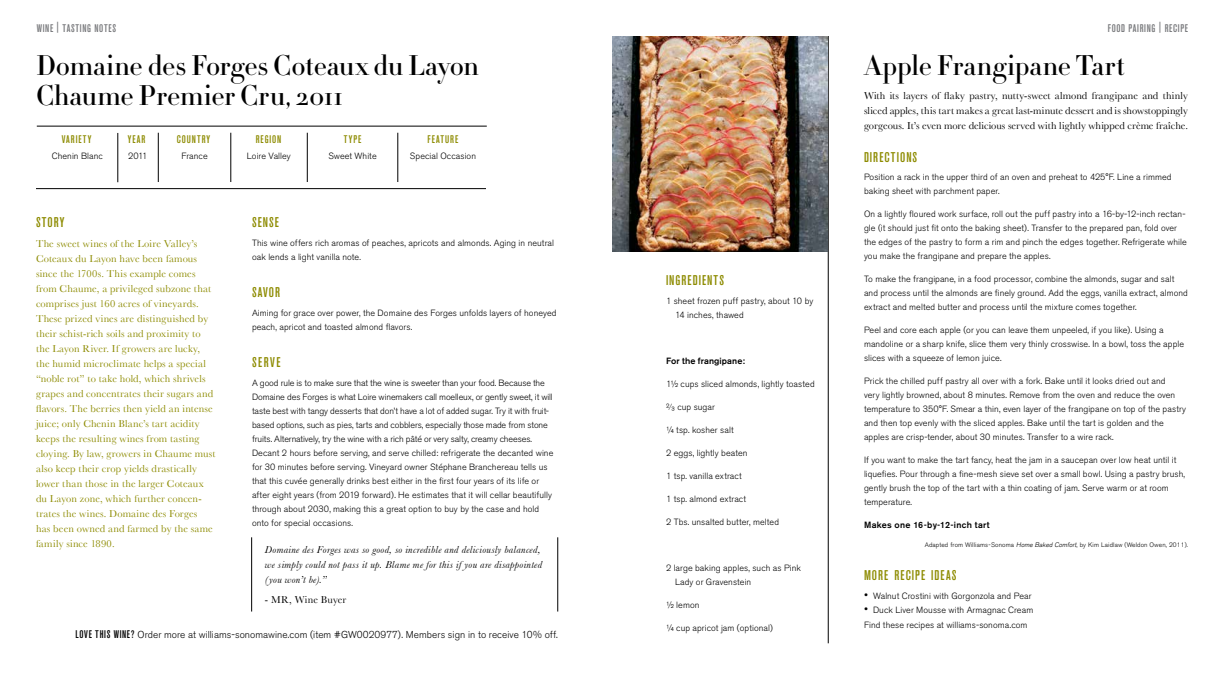
<style>
.page{position:relative;width:1224px;height:684px;background:#fff}
.page>*{position:absolute;margin:0;border:0;box-sizing:border-box;transform-origin:0 0}
.t1{font:28px/30px "Didot HTF M16 Medium";letter-spacing:-.005em;color:#000}
.t2{font:500 condensed 14px "Akzidenz Grotesk BE";letter-spacing:.08em;color:#8d8b00}
.t3{font:500 condensed 11px "Akzidenz Grotesk BE";letter-spacing:.06em;color:#77787b}
.t4{font:500 condensed 11px "Akzidenz Grotesk BE";letter-spacing:.09em;color:#8d8b00}
.t5{font:10.5px/15px "Baskerville";letter-spacing:.015em;color:#8d8b00}
.t6{font:10.5px/15px "Baskerville";letter-spacing:.005em;color:#000;text-align:justify}
.t7{font:italic 10.5px/15px "Baskerville";letter-spacing:.03em;color:#000}
.t8{font:300 10px "Akzidenz Grotesk BE";letter-spacing:.005em;color:#000}
.t9{font:300 9px/14px "Akzidenz Grotesk BE";letter-spacing:.01em;color:#000}
.t10{font:500 9px "Akzidenz Grotesk BE";letter-spacing:.015em;color:#000}
.t11{font:300 6.5px "Akzidenz Grotesk BE";letter-spacing:.02em;color:#000}
.s1{font-weight:500;font-stretch:condensed;font-size:11px}
.s2{font-family:"Akzidenz Grotesk";font-style:italic}
.s3{font-size:12px}
</style>
<div class="page">
<hr style="left:398px;top:133px;width:1px;height:49px;background:#000">
<hr style="left:118px;top:133px;width:1px;height:49px;background:#000">
<hr style="left:158px;top:133px;width:1px;height:49px;background:#000">
<hr style="left:231px;top:133px;width:1px;height:49px;background:#000">
<hr style="left:307px;top:133px;width:1px;height:49px;background:#000">
<hr style="left:37px;top:126px;width:450px;height:1px;background:#000">
<hr style="left:36px;top:188px;width:450px;height:1px;background:#000">
<hr style="left:828px;top:36px;width:1px;height:607px;background:#000">
<img style="left:612px;top:36px;width:216px;height:216px">
<hr style="left:251px;top:537px;width:1px;height:75px;background:#000">
<hr style="left:558px;top:537px;width:1px;height:75px;background:#000">
<p class="t3" style="left:37px;top:22px;width:81px">WINE | TASTING NOTES</p>
<h1 class="t1" style="left:36px;top:51px;width:444px">Domaine des Forges Coteaux du Layon<br>Chaume Premier Cru, 2011</h1>
<p class="t4" style="left:62px;top:133px;width:31px">VARIETY</p>
<p class="t4" style="left:128px;top:133px;width:19px">YEAR</p>
<p class="t4" style="left:177px;top:133px;width:35px">COUNTRY</p>
<p class="t4" style="left:256px;top:133px;width:27px">REGION</p>
<p class="t4" style="left:344px;top:133px;width:19px">TYPE</p>
<p class="t4" style="left:428px;top:133px;width:32px">FEATURE</p>
<p class="t9" style="left:52px;top:149px;width:53px">Chenin Blanc</p>
<p class="t9" style="left:128px;top:149px;width:21px">2011</p>
<p class="t9" style="left:181px;top:149px;width:28px">France</p>
<p class="t9" style="left:247px;top:149px;width:46px">Loire Valley</p>
<p class="t9" style="left:328px;top:149px;width:50px">Sweet White</p>
<p class="t9" style="left:410px;top:149px;width:68px">Special Occasion</p>
<h2 class="t2" style="left:36px;top:214px;width:30px">STORY</h2>
<p class="t5" style="left:36px;top:235px;width:181px">The sweet wines of the Loire Valley’s Coteaux du Layon have been famous since the 1700s. This example comes from Chaume, a privileged subzone that comprises just 160 acres of vineyards.<br>These prized vines are distinguished by their schist-rich soils and proximity to the Layon River. If growers are lucky, the humid microclimate helps a special “noble rot” to take hold, which shrivels grapes and concentrates their sugars and flavors. The berries then yield an intense juice; only Chenin Blanc’s tart acidity keeps the resulting wines from tasting cloying. By law, growers in Chaume must also keep their crop yields drastically lower than those in the larger Coteaux du Layon zone, which further concen&shy;trates the wines. Domaine des Forges<br>has been owned and farmed by the same family since 1890.</p>
<h2 class="t2" style="left:252px;top:214px;width:28px">SENSE</h2>
<p class="t9" style="left:252px;top:236px;width:304px">This wine offers rich aromas of peaches, apricots and almonds. Aging in neutral oak lends a light vanilla note.</p>
<h2 class="t2" style="left:252px;top:284px;width:30px">SAVOR</h2>
<p class="t9" style="left:252px;top:306px;width:306px">Aiming for grace over power, the Domaine des Forges unfolds layers of honeyed peach, apricot and toasted almond flavors.</p>
<h2 class="t2" style="left:252px;top:354px;width:30px">SERVE</h2>
<p class="t9" style="left:252px;top:376px;width:303px">A good rule is to make sure that the wine is sweeter than your food. Because the Domaine des Forges is what Loire winemakers call moelleux, or gently sweet, it will taste best with tangy desserts that don’t have a lot of added sugar. Try it with fruit&shy;based options, such as pies, tarts and cobblers, especially those made from stone fruits. Alternatively, try the wine with a rich pâté or very salty, creamy cheeses.<br>Decant 2 hours before serving, and serve chilled: refrigerate the decanted wine for 30 minutes before serving. Vineyard owner Stéphane Branchereau tells us that this cuvée generally drinks best either in the first four years of its life or after eight years (from 2019 forward). He estimates that it will cellar beautifully through about 2030, making this a great option to buy by the case and hold onto for special occasions.</p>
<p class="t7" style="left:265px;top:542px;width:279px">Domaine des Forges was so good, so incredible and deliciously balanced, we simply could not pass it up. Blame me for this if you are disappointed (you won’t be).”</p>
<p class="t6" style="left:265px;top:592px;width:83px">- MR, Wine Buyer</p>
<p class="t8" style="left:75px;top:629px;width:484px"><span class="s1">LOVE THIS WINE?</span> Order more at williams-sonomawine.com (item #GW0020977). Members sign in to receive 10% off.</p>
<h2 class="t2" style="left:666px;top:272px;width:60px">INGREDIENTS</h2>
<p class="t9" style="left:675px;top:294px;width:140px;text-indent:-9px">1 sheet frozen puff pastry, about 10 by<br>14 inches, thawed</p>
<p class="t10" style="left:666px;top:355px;width:81px">For the frangipane:</p>
<p class="t9" style="left:666px;top:377px;width:150px">1½ cups sliced almonds, lightly toasted</p>
<p class="t9" style="left:666px;top:400px;width:50px">²⁄³ cup sugar</p>
<p class="t9" style="left:666px;top:423px;width:69px">¼ tsp. kosher salt</p>
<p class="t9" style="left:666px;top:446px;width:83px">2 eggs, lightly beaten</p>
<p class="t9" style="left:666px;top:469px;width:77px">1 tsp. vanilla extract</p>
<p class="t9" style="left:666px;top:492px;width:82px">1 tsp. almond extract</p>
<p class="t9" style="left:666px;top:515px;width:115px">2 Tbs. unsalted butter, melted</p>
<p class="t9" style="left:675px;top:561px;width:128px;text-indent:-9px">2 large baking apples, such as Pink<br>Lady or Gravenstein</p>
<p class="t9" style="left:666px;top:598px;width:35px">½ lemon</p>
<p class="t9" style="left:666px;top:621px;width:108px">¼ cup apricot jam (optional)</p>
<p class="t3" style="left:1108px;top:22px;width:82px">FOOD PAIRING | RECIPE</p>
<h1 class="t1" style="left:864px;top:51px;width:262px">Apple Frangipane Tart</h1>
<p class="t6" style="left:864px;top:88px;width:325px">With its layers of flaky pastry, nutty-sweet almond frangipane and thinly sliced apples, this tart makes a great last-minute dessert and is showstoppingly gorgeous. It’s even more delicious served with lightly whipped crème fraîche.</p>
<h2 class="t2" style="left:864px;top:149px;width:55px">DIRECTIONS</h2>
<p class="t9" style="left:864px;top:170px;width:309px">Position a rack in the upper third of an oven and preheat to 425°F. Line a rimmed baking sheet with parchment paper.</p>
<p class="t9" style="left:864px;top:207px;width:324px">On a lightly floured work surface, roll out the puff pastry into a 16-by-12-inch rectan&shy;gle (it should just fit onto the baking sheet). Transfer to the prepared pan, fold over the edges of the pastry to form a rim and pinch the edges together. Refrigerate while you make the frangipane and prepare the apples.</p>
<p class="t9" style="left:864px;top:273px;width:325px">To make the frangipane, in a food processor, combine the almonds, sugar and salt and process until the almonds are finely ground. Add the eggs, vanilla extract, almond extract and melted butter and process until the mixture comes together.</p>
<p class="t9" style="left:864px;top:324px;width:322px">Peel and core each apple (or you can leave them unpeeled, if you like). Using a mandoline or a sharp knife, slice them very thinly crosswise. In a bowl, toss the apple slices with a squeeze of lemon juice.</p>
<p class="t9" style="left:864px;top:375px;width:324px">Prick the chilled puff pastry all over with a fork. Bake until it looks dried out and<br>very lightly browned, about 8 minutes. Remove from the oven and reduce the oven temperature to 350°F. Smear a thin, even layer of the frangipane on top of the pastry and then top evenly with the sliced apples. Bake until the tart is golden and the apples are crisp-tender, about 30 minutes. Transfer to a wire rack.</p>
<p class="t9" style="left:864px;top:454px;width:323px">If you want to make the tart fancy, heat the jam in a saucepan over low heat until it liquefies. Pour through a fine-mesh sieve set over a small bowl. Using a pastry brush, gently brush the top of the tart with a thin coating of jam. Serve warm or at room temperature.</p>
<p class="t10" style="left:864px;top:520px;width:127px">Makes one 16-by-12-inch tart</p>
<p class="t11" style="left:925px;top:542px;width:265px">Adapted from Williams-Sonoma <span class="s2">Home Baked Comfort</span>, by Kim Laidlaw (Weldon Owen, 2011).</p>
<h2 class="t2" style="left:864px;top:568px;width:94px">MORE RECIPE IDEAS</h2>
<p class="t9" style="left:864px;top:589px;width:169px"><span class="s3">•</span> Walnut Crostini with Gorgonzola and Pear</p>
<p class="t9" style="left:864px;top:603px;width:171px;line-height:14.9px"><span class="s3">•</span> Duck Liver Mousse with Armagnac Cream<br>Find these recipes at williams-sonoma.com</p>
</div>
